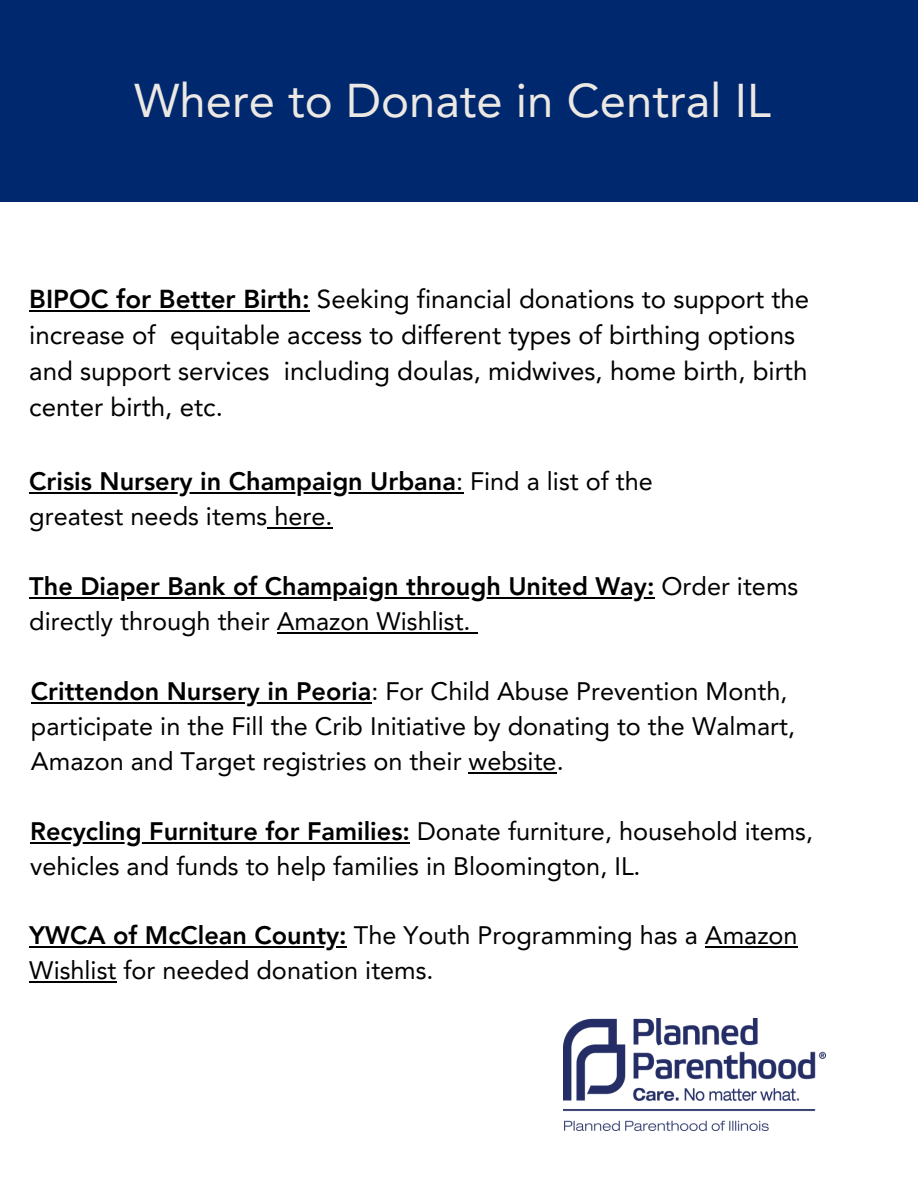
<style>
.page{position:relative;width:918px;height:1188px;background:#fff}
.page>*{position:absolute;margin:0;border:0;box-sizing:border-box;transform-origin:0 0}
.t1{font:47.25px "Avenir LT Pro";color:#ece8e3}
.t2{font:25.95px/36px "Avenir LT Pro";color:#000}
.t3{font:25.35px/35px "Avenir LT Pro";color:#000}
.s1{font-weight:800}
</style>
<div class="page">
<div style="left:0;top:0;width:918px;height:202px;background:#00286e"></div>
<hr style="left:29px;top:310px;width:281px;height:2px;background:#000">
<hr style="left:29px;top:492px;width:427px;height:2px;background:#000">
<svg style="left:456px;top:492px;width:7px;height:2px"></svg>
<hr style="left:267px;top:527px;width:65px;height:2px;background:#000">
<hr style="left:29px;top:597px;width:626px;height:2px;background:#000">
<hr style="left:277px;top:632px;width:194px;height:2px;background:#000">
<svg style="left:471px;top:632px;width:7px;height:2px"></svg>
<hr style="left:31px;top:702px;width:340px;height:2px;background:#000">
<hr style="left:469px;top:772px;width:88px;height:2px;background:#000">
<hr style="left:30px;top:842px;width:380px;height:2px;background:#000">
<hr style="left:29px;top:946px;width:318px;height:2px;background:#000">
<hr style="left:705px;top:946px;width:93px;height:2px;background:#000">
<hr style="left:29px;top:981px;width:87px;height:2px;background:#000">
<img style="left:563px;top:1018px;width:262px;height:113px">
<p class="t1" style="left:134px;top:81px;width:638px">Where to Donate in Central IL</p>
<h1 class="t2" style="left:29px;top:283px;width:782px"><span class="s1">BIPOC for Better Birth:</span> Seeking financial donations to support the increase of equitable access to different types of birthing options and support services including doulas, midwives, home birth, birth center birth, etc.</h1>
<p class="t3" style="left:29px;top:466px;width:625px"><span class="s1">Crisis Nursery in Champaign Urbana</span>: Find a list of the greatest needs items here.</p>
<p class="t3" style="left:29px;top:571px;width:771px"><span class="s1">The Diaper Bank of Champaign through United Way:</span> Order items directly through their Amazon Wishlist.</p>
<p class="t3" style="left:31px;top:676px;width:766px"><span class="s1">Crittendon Nursery in Peoria</span>: For Child Abuse Prevention Month, participate in the Fill the Crib Initiative by donating to the Walmart,<br>Amazon and Target registries on their website.</p>
<p class="t3" style="left:30px;top:816px;width:784px"><span class="s1">Recycling Furniture for Families:</span> Donate furniture, household items, vehicles and funds to help families in Bloomington, IL.</p>
<p class="t3" style="left:29px;top:920px;width:770px"><span class="s1">YWCA of McClean County:</span> The Youth Programming has a Amazon<br>Wishlist for needed donation items.</p>
</div>
